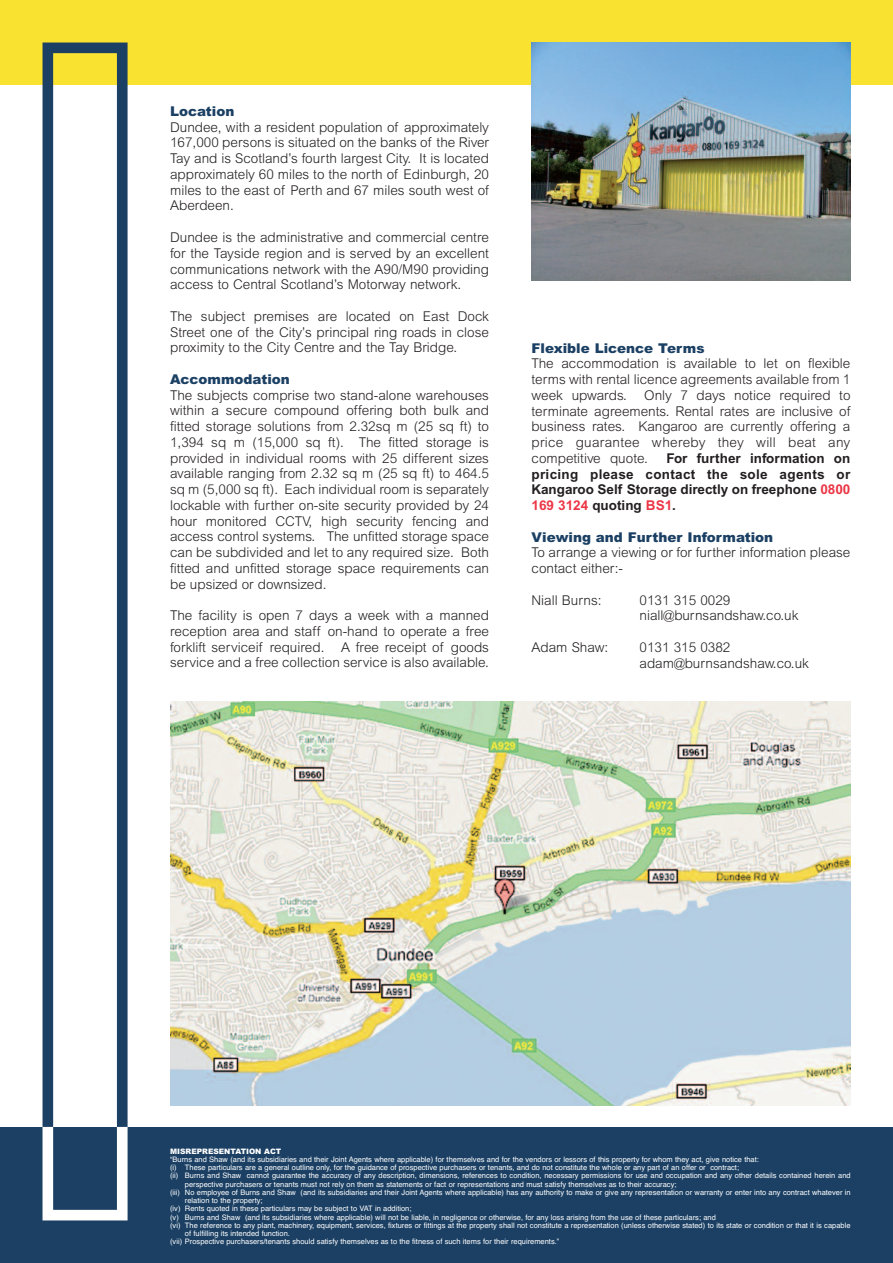
<style>
.page{position:relative;width:893px;height:1263px;background:#fff}
.page>*{position:absolute;margin:0;border:0;box-sizing:border-box;transform-origin:0 0}
.t1{font:300 13.5px/15.8px "Arial";color:#231f20;text-align:justify}
.t2{font:700 13.5px/15.8px "Arial";color:#231f20;text-align:justify}
.t3{font:900 13.5px "Arial";color:#1b4064}
.t4{font:7.5px "Helvetica";color:#fff}
.t5{font:900 7.5px "Arial";color:#fff}
.s1{color:#ec3646}
</style>
<div class="page">
<div style="left:0;top:0;width:893px;height:85px;background:#fae231"></div>
<div style="left:0;top:1127px;width:893px;height:136px;background:#1b4064"></div>
<img style="left:531px;top:43px;width:319px;height:238px">
<img style="left:170px;top:702px;width:680px;height:404px">
<div style="left:43px;top:1121px;width:85px;height:99px;border:11px solid #fff"></div>
<div style="left:43px;top:43px;width:85px;height:1089px;border:11px solid #1b4064"></div>
<p class="t3" style="left:170px;top:106px;width:66px">Location</p>
<p class="t1" style="left:170px;top:120px;width:320px">Dundee, with a resident population of approximately 167,000 persons is situated on the banks of the River Tay and is Scotland’s fourth largest City. It is located approximately 60 miles to the north of Edinburgh, 20 miles to the east of Perth and 67 miles south west of Aberdeen.</p>
<p class="t1" style="left:170px;top:231px;width:320px">Dundee is the administrative and commercial centre for the Tayside region and is served by an excellent communications network with the A90/M90 providing access to Central Scotland’s Motorway network.</p>
<p class="t1" style="left:170px;top:309px;width:320px">The subject premises are located on East Dock Street one of the City’s principal ring roads in close proximity to the City Centre and the Tay Bridge.</p>
<p class="t3" style="left:170px;top:374px;width:121px">Accommodation</p>
<p class="t1" style="left:170px;top:388px;width:320px">The subjects comprise two stand-alone warehouses within a secure compound offering both bulk and fitted storage solutions from 2.32sq m (25 sq ft) to 1,394 sq m (15,000 sq ft). The fitted storage is provided in individual rooms with 25 different sizes available ranging from 2.32 sq m (25 sq ft) to 464.5 sq m (5,000 sq ft). Each individual room is separately lockable with further on-site security provided by 24 hour monitored CCTV, high security fencing and access control systems. The unfitted storage space can be subdivided and let to any required size. Both fitted and unfitted storage space requirements can be upsized or downsized.</p>
<p class="t1" style="left:170px;top:609px;width:320px">The facility is open 7 days a week with a manned reception area and staff on-hand to operate a free forklift serviceif required. A free receipt of goods service and a free collection service is also available.</p>
<p class="t3" style="left:531px;top:343px;width:175px">Flexible Licence Terms</p>
<p class="t1" style="left:531px;top:357px;width:320px">The accommodation is available to let on flexible terms with rental licence agreements available from 1 week upwards.</p>
<p class="t1" style="left:531px;top:388px;width:320px;text-indent:113px">Only 7 days notice required to terminate agreements. Rental rates are inclusive of business rates. Kangaroo are currently offering a price guarantee whereby they will beat any competitive quote.</p>
<p class="t2" style="left:531px;top:451px;width:320px;text-indent:135px">For further information on pricing please contact the sole agents or Kangaroo Self Storage directly on freephone <span class="s1">0800<br>169 3124</span> quoting <span class="s1">BS1</span>.</p>
<p class="t3" style="left:531px;top:532px;width:243px">Viewing and Further Information</p>
<p class="t1" style="left:531px;top:546px;width:320px">To arrange a viewing or for further information please contact either:-</p>
<p class="t1" style="left:531px;top:593px;width:71px">Niall Burns:</p>
<p class="t1" style="left:639px;top:593px;width:160px">0131 315 0029 niall@burnsandshaw.co.uk</p>
<p class="t1" style="left:531px;top:640px;width:78px">Adam Shaw:</p>
<p class="t1" style="left:639px;top:640px;width:171px">0131 315 0382 adam@burnsandshaw.co.uk</p>
<p class="t5" style="left:170px;top:1148px;width:113px">MISREPRESENTATION ACT</p>
<p class="t4" style="left:170px;top:1155px;width:590px">“Burns and Shaw (and its subsidiaries and their Joint Agents where applicable) for themselves and for the vendors or lessors of this property for whom they act, give notice that:</p>
<p class="t4" style="left:170px;top:1163px;width:570px">(i) These particulars are a general outline only, for the guidance of prospective purchasers or tenants, and do not constitute the whole or any part of an offer or contract;</p>
<p class="t4" style="left:170px;top:1171px;width:682px">(ii) Burns and Shaw cannot guarantee the accuracy of any description, dimensions, references to condition, necessary permissions for use and occupation and any other details contained herein and</p>
<p class="t4" style="left:185px;top:1179px;width:493px">perspective purchasers or tenants must not rely on them as statements or fact or representations and must satisfy themselves as to their accuracy;</p>
<p class="t4" style="left:170px;top:1188px;width:682px">(iii) No employee of Burns and Shaw (and its subsidiaries and their Joint Agents where applicable) has any authority to make or give any representation or warranty or enter into any contract whatever in</p>
<p class="t4" style="left:185px;top:1196px;width:79px">relation to the property;</p>
<p class="t4" style="left:170px;top:1204px;width:243px">(iv) Rents quoted in these particulars may be subject to VAT in addition;</p>
<p class="t4" style="left:170px;top:1212px;width:547px">(v) Burns and Shaw (and its subsidiaries where applicable) will not be liable, in negligence or otherwise, for any loss arising from the use of these particulars; and</p>
<p class="t4" style="left:170px;top:1221px;width:682px">(vi) The reference to any plant, machinery, equipment, services, fixtures or fittings at the property shall not constitute a representation (unless otherwise stated) to its state or condition or that it is capable</p>
<p class="t4" style="left:185px;top:1229px;width:107px">of fulfilling its intended function.</p>
<p class="t4" style="left:170px;top:1237px;width:391px">(vii) Prospective purchasers/tenants should satisfy themselves as to the fitness of such items for their requirements.”</p>
</div>
